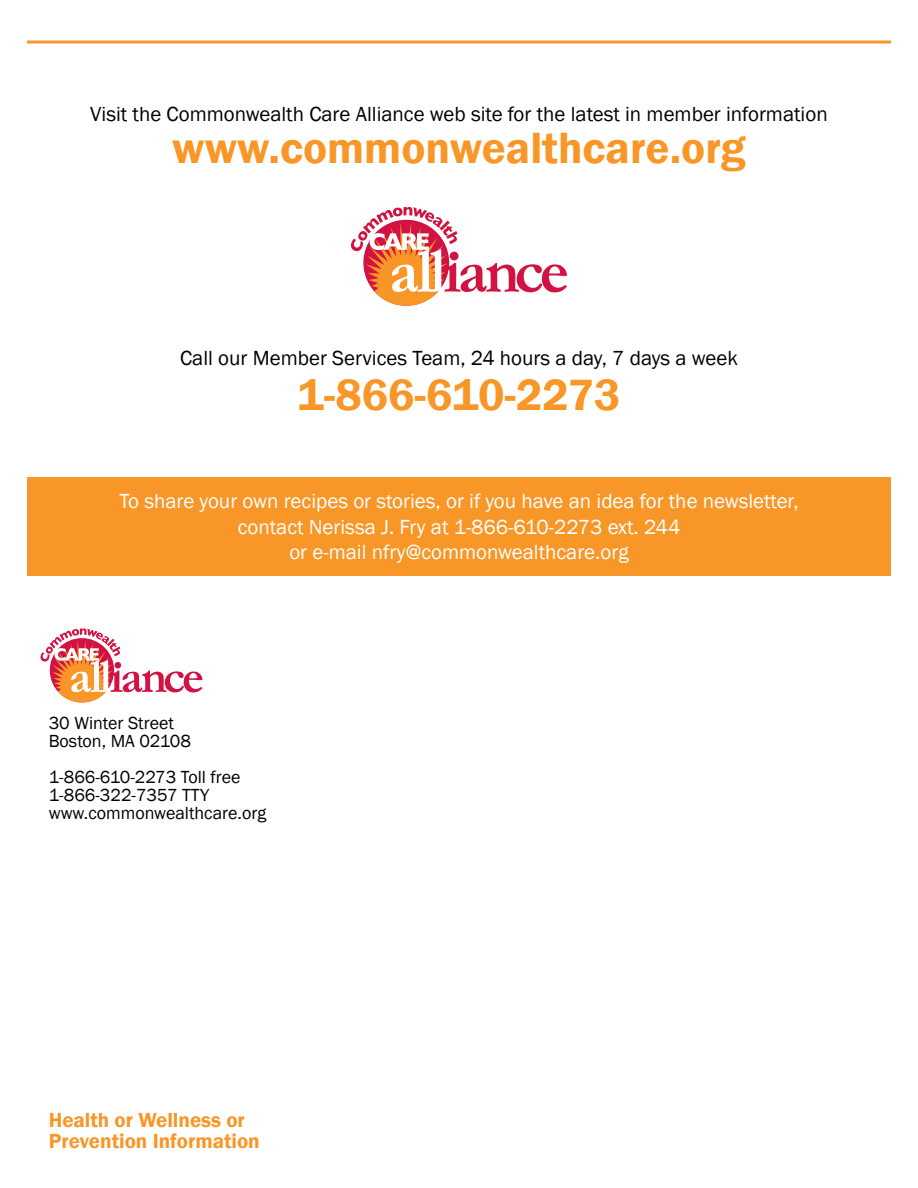
<style>
.page{position:relative;width:918px;height:1188px;background:#fff}
.page>*{position:absolute;margin:0;border:0;box-sizing:border-box;transform-origin:0 0}
.t1{font:600 45px "Franklin Gothic";color:#f89728}
.t2{font:21px/25.2px "Franklin Gothic";color:#fff;text-align:center}
.t3{font:21px "Franklin Gothic";color:#000}
.t4{font:600 21px/21px "Franklin Gothic";color:#f89728}
.t5{font:18px/18px "Franklin Gothic";color:#000}
</style>
<div class="page">
<svg style="left:40px;top:629px;width:162px;height:73px"></svg>
<svg style="left:351px;top:207px;width:216px;height:99px"></svg>
<div style="left:27px;top:477px;width:864px;height:99px;background:#f89728"></div>
<svg style="left:27px;top:40px;width:864px;height:4px;background:#f9b05d"></svg>
<p class="t3" style="left:90px;top:101px;width:739px">Visit the Commonwealth Care Alliance web site for the latest in member information</p>
<h1 class="t1" style="left:172px;top:120px;width:575px">www.commonwealthcare.org</h1>
<p class="t3" style="left:180px;top:345px;width:559px">Call our Member Services Team, 24 hours a day, 7 days a week</p>
<h1 class="t1" style="left:297px;top:367px;width:325px">1-866-610-2273</h1>
<p class="t2" style="left:119px;top:489px;width:681px">To share your own recipes or stories, or if you have an idea for the newsletter, contact Nerissa J. Fry at 1-866‑610‑2273 ext. 244<br>or e-mail nfry@commonwealthcare.org</p>
<p class="t5" style="left:49px;top:714px;width:144px">30 Winter Street<br>Boston, MA 02108</p>
<p class="t5" style="left:49px;top:768px;width:219px">1-866-610-2273 Toll free<br>1-866-322-7357 TTY www.commonwealthcare.org</p>
<p class="t4" style="left:49px;top:1109px;width:213px">Health or Wellness or<br>Prevention Information</p>
</div>
